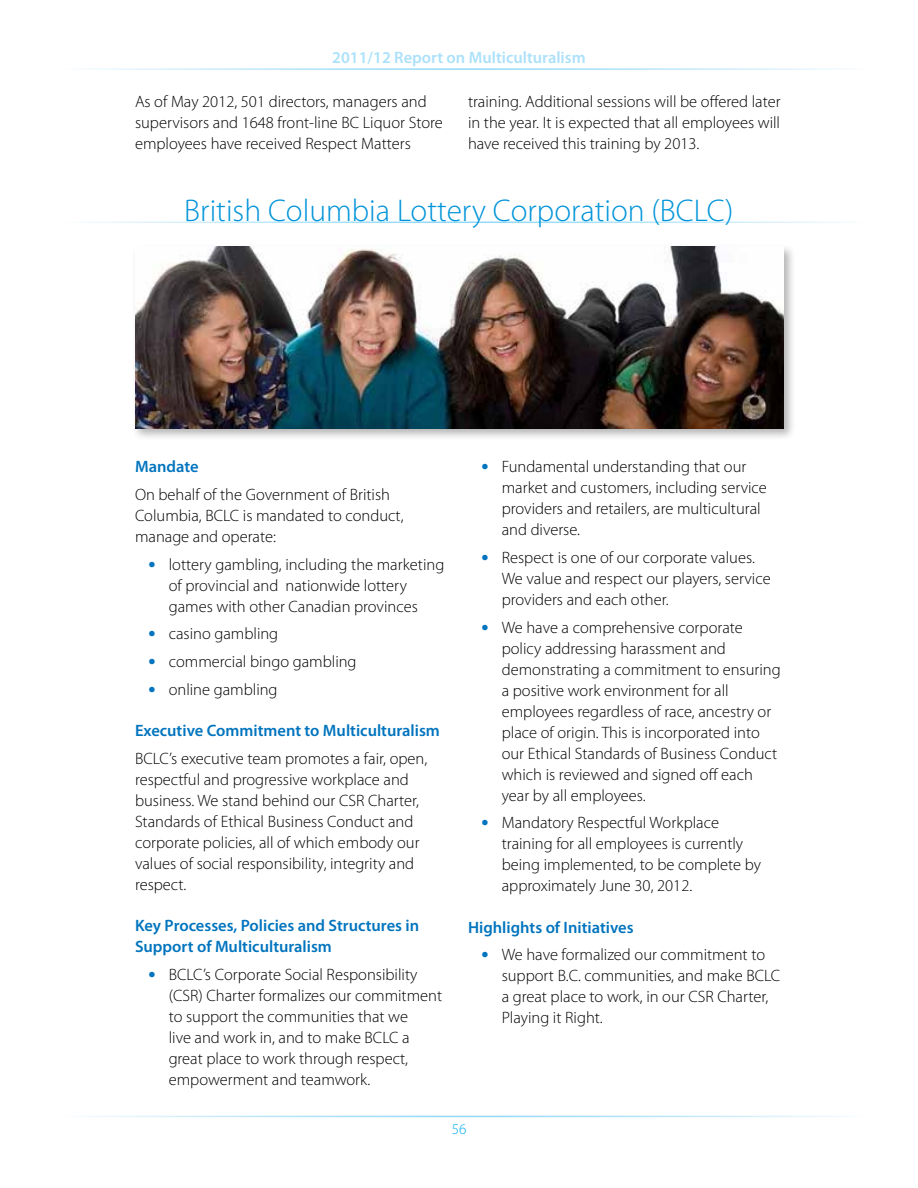
<style>
.page{position:relative;width:918px;height:1188px;background:#fff}
.page>*{position:absolute;margin:0;border:0;box-sizing:border-box;transform-origin:0 0}
.t1{font:300 31.5px "Myriad Pro";color:#0094d9}
.t2{font:300 16.5px/21px "Myriad Pro";color:#000}
.t3{font:600 16.5px/21px "Myriad Pro";color:#0074be}
.t4{font:600 16.5px "Myriad Pro";color:#abe1fa}
.t5{font:300 15px "Myriad Pro";color:#00aeef}
.s1{font-weight:700;font-size:21px;color:#0074be}
</style>
<div class="page">
<div style="left:132px;top:243px;width:664px;height:199px;background:#000;opacity:.3"></div>
<img style="left:135px;top:247px;width:648px;height:182px">
<p class="t4" style="left:332px;top:49px;width:255px">2011/12 Report on Multiculturalism</p>
<p class="t2" style="left:135px;top:91px;width:309px">As of May 2012, 501 directors, managers and supervisors and 1648 front-line BC Liquor Store employees have received Respect Matters</p>
<p class="t2" style="left:468px;top:91px;width:314px;text-align:justify">training. Additional sessions will be offered later in the year. It is expected that all employees will have received this training by 2013.</p>
<h1 class="t1" style="left:184px;top:193px;width:551px">British Columbia Lottery Corporation (BCLC)</h1>
<p class="t3" style="left:135px;top:456px;width:65px">Mandate</p>
<p class="t2" style="left:135px;top:484px;width:270px">On behalf of the Government of British<br>Columbia, BCLC is mandated to conduct, manage and operate:</p>
<p class="t2" style="left:169px;top:554px;width:277px;text-indent:-20px"><span class="s1">•</span> lottery gambling, including the marketing of provincial and nationwide lottery games with other Canadian provinces</p>
<p class="t2" style="left:148px;top:624px;width:131px"><span class="s1">•</span> casino gambling</p>
<p class="t2" style="left:148px;top:651px;width:210px"><span class="s1">•</span> commercial bingo gambling</p>
<p class="t2" style="left:148px;top:679px;width:131px"><span class="s1">•</span> online gambling</p>
<p class="t3" style="left:135px;top:720px;width:306px">Executive Commitment to Multiculturalism</p>
<p class="t2" style="left:135px;top:748px;width:294px">BCLC’s executive team promotes a fair, open, respectful and progressive workplace and business. We stand behind our CSR Charter, Standards of Ethical Business Conduct and corporate policies, all of which embody our values of social responsibility, integrity and respect.</p>
<p class="t3" style="left:135px;top:915px;width:286px">Key Processes, Policies and Structures in<br>Support of Multiculturalism</p>
<p class="t2" style="left:169px;top:964px;width:275px;text-indent:-20px"><span class="s1">•</span> BCLC’s Corporate Social Responsibility (CSR) Charter formalizes our commitment to support the communities that we<br>live and work in, and to make BCLC a great place to work through respect, empowerment and teamwork.</p>
<p class="t2" style="left:502px;top:456px;width:267px;text-indent:-20px"><span class="s1">•</span> Fundamental understanding that our market and customers, including service providers and retailers, are multicultural and diverse.</p>
<p class="t2" style="left:502px;top:547px;width:270px;text-indent:-20px"><span class="s1">•</span> Respect is one of our corporate values.<br>We value and respect our players, service providers and each other.</p>
<p class="t2" style="left:502px;top:617px;width:280px;text-indent:-20px"><span class="s1">•</span> We have a comprehensive corporate policy addressing harassment and demonstrating a commitment to ensuring a positive work environment for all employees regardless of race, ancestry or place of origin. This is incorporated into our Ethical Standards of Business Conduct which is reviewed and signed off each year by all employees.</p>
<p class="t2" style="left:502px;top:813px;width:261px;text-indent:-20px"><span class="s1">•</span> Mandatory Respectful Workplace training for all employees is currently being implemented, to be complete by approximately June 30, 2012.</p>
<p class="t3" style="left:468px;top:917px;width:167px">Highlights of Initiatives</p>
<p class="t2" style="left:502px;top:945px;width:280px;text-indent:-20px"><span class="s1">•</span> We have formalized our commitment to support B.C. communities, and make BCLC a great place to work, in our CSR Charter, Playing it Right.</p>
<p class="t5" style="left:452px;top:1121px;width:16px">56</p>
</div>
